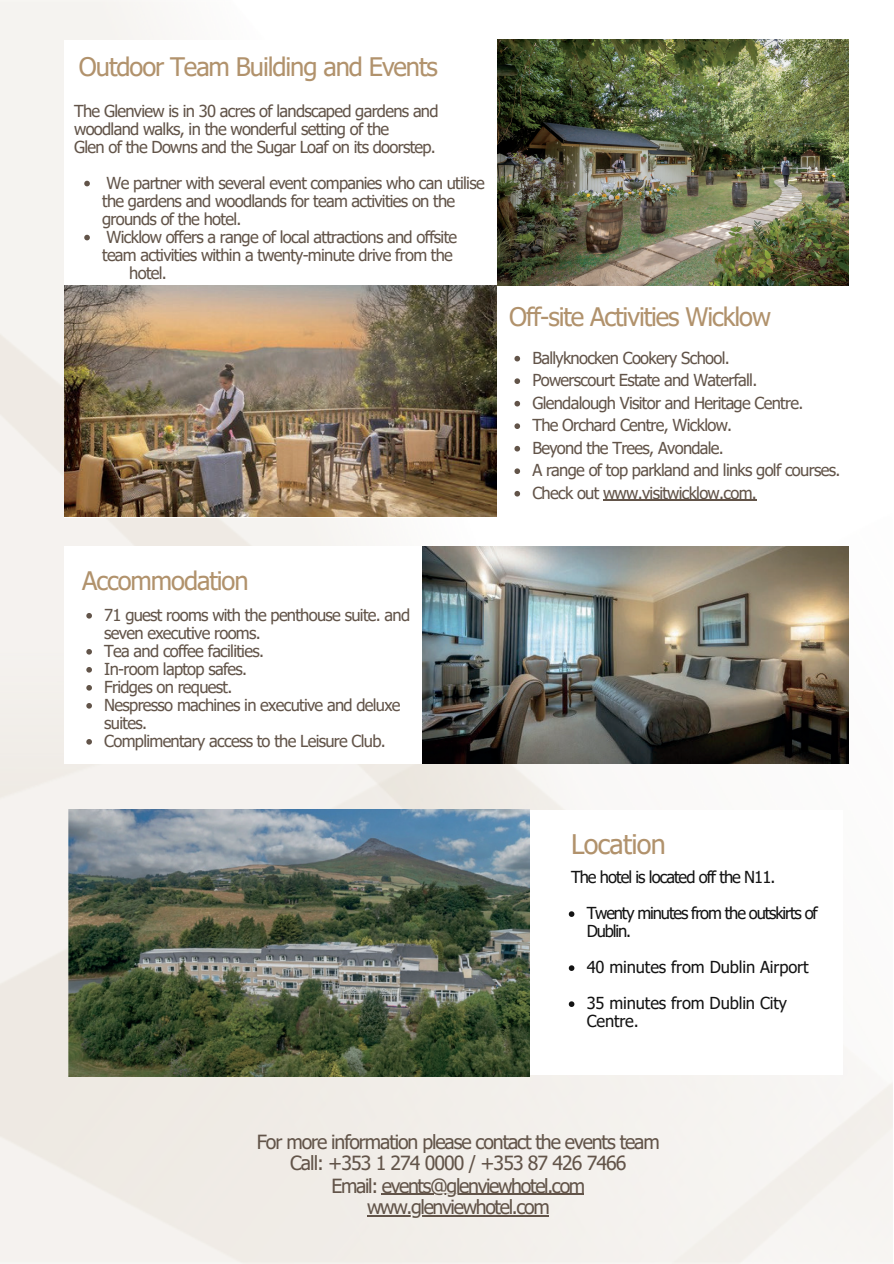
<style>
.page{position:relative;width:894px;height:1264px;background:#fff}
.page>*{position:absolute;margin:0;border:0;box-sizing:border-box;transform-origin:0 0}
.t1{font:27px "Tahoma";letter-spacing:-.025em;color:#b1926c}
.t2{font:25.5px "Tahoma";letter-spacing:-.04em;color:#b1926c}
.t3{font:19.5px/21.9px "Tahoma";letter-spacing:-.055em;color:#625449;text-align:center}
.t4{font:16.5px/18px "Tahoma";letter-spacing:-.04em;color:#625449}
.t5{font:16.5px/18px "Tahoma";letter-spacing:-.055em;color:#131313}
.t6{font:16.5px/18px "Tahoma";letter-spacing:-.01em;color:#131313}
</style>
<div class="page">
<img style="left:1px;top:1px;width:891px;height:1262px">
<div style="left:64px;top:546px;width:783px;height:218px;background:#fff"></div>
<div style="left:359px;top:809px;width:483px;height:265px;background:#fff"></div>
<img style="left:422px;top:547px;width:426px;height:217px">
<img style="left:69px;top:809px;width:460px;height:267px">
<div style="left:64px;top:40px;width:783px;height:477px;background:#fff"></div>
<img style="left:64px;top:285px;width:432px;height:232px">
<img style="left:497px;top:40px;width:351px;height:245px">
<hr style="left:381px;top:1193px;width:203px;height:1px;background:#625449">
<hr style="left:367px;top:1215px;width:181px;height:1px;background:#625449">
<svg style="left:568px;top:911px;width:6px;height:5px"></svg>
<svg style="left:568px;top:965px;width:6px;height:5px"></svg>
<svg style="left:568px;top:1001px;width:6px;height:5px"></svg>
<svg style="left:84px;top:181px;width:6px;height:5px"></svg>
<svg style="left:84px;top:235px;width:6px;height:5px"></svg>
<svg style="left:514px;top:356px;width:6px;height:5px"></svg>
<svg style="left:514px;top:378px;width:6px;height:6px"></svg>
<svg style="left:514px;top:401px;width:6px;height:5px"></svg>
<svg style="left:514px;top:423px;width:6px;height:6px"></svg>
<svg style="left:514px;top:446px;width:6px;height:5px"></svg>
<svg style="left:514px;top:468px;width:6px;height:6px"></svg>
<svg style="left:514px;top:491px;width:6px;height:5px"></svg>
<hr style="left:603px;top:500px;width:153px;height:1px;background:#625449">
<svg style="left:86px;top:613px;width:6px;height:5px"></svg>
<svg style="left:86px;top:649px;width:6px;height:5px"></svg>
<svg style="left:86px;top:667px;width:6px;height:5px"></svg>
<svg style="left:86px;top:685px;width:6px;height:5px"></svg>
<svg style="left:86px;top:703px;width:6px;height:5px"></svg>
<svg style="left:86px;top:739px;width:6px;height:5px"></svg>
<p class="t2" style="left:79px;top:50px;width:360px">Outdoor Team Building and Events</p>
<h1 class="t4" style="left:74px;top:101px;width:366px">The Glenview is in 30 acres of landscaped gardens and woodland walks, in the wonderful setting of the</h1>
<p class="t4" style="left:74px;top:137px;width:363px">Glen of the Downs and the Sugar Loaf on its doorstep.</p>
<p class="t4" style="left:102px;top:173px;width:384px">We partner with several event companies who can utilise the gardens and woodlands for team activities on the grounds of the hotel.</p>
<p class="t4" style="left:102px;top:227px;width:356px">Wicklow offers a range of local attractions and offsite team activities within a twenty-minute drive from the</p>
<p class="t4" style="left:129px;top:263px;width:39px">hotel.</p>
<p class="t2" style="left:509px;top:300px;width:263px">Off-site Activities Wicklow</p>
<p class="t4" style="left:532px;top:348px;width:199px">Ballyknocken Cookery School.</p>
<p class="t4" style="left:532px;top:370px;width:226px">Powerscourt Estate and Waterfall.</p>
<h1 class="t4" style="left:532px;top:393px;width:272px">Glendalough Visitor and Heritage Centre.</h1>
<p class="t4" style="left:532px;top:415px;width:201px">The Orchard Centre, Wicklow.</p>
<p class="t4" style="left:532px;top:438px;width:193px">Beyond the Trees, Avondale.</p>
<p class="t4" style="left:532px;top:460px;width:309px">A range of top parkland and links golf courses.</p>
<p class="t4" style="left:532px;top:483px;width:226px">Check out www.visitwicklow.com.</p>
<p class="t2" style="left:82px;top:565px;width:168px">Accommodation</p>
<p class="t4" style="left:104px;top:605px;width:307px">71 guest rooms with the penthouse suite. and seven executive rooms.</p>
<p class="t4" style="left:104px;top:641px;width:161px">Tea and coffee facilities.</p>
<p class="t4" style="left:104px;top:659px;width:144px">In-room laptop safes.</p>
<h1 class="t4" style="left:104px;top:677px;width:130px">Fridges on request.</h1>
<p class="t4" style="left:104px;top:695px;width:298px">Nespresso machines in executive and deluxe suites.</p>
<p class="t4" style="left:104px;top:731px;width:283px">Complimentary access to the Leisure Club.</p>
<p class="t1" style="left:571px;top:827px;width:96px">Location</p>
<p class="t5" style="left:571px;top:867px;width:206px">The hotel is located off the N11.</p>
<p class="t5" style="left:586px;top:903px;width:232px">Twenty minutes from the outskirts of<br>Dublin.</p>
<p class="t6" style="left:586px;top:957px;width:223px">40 minutes from Dublin Airport</p>
<p class="t6" style="left:586px;top:993px;width:202px">35 minutes from Dublin City<br>Centre.</p>
<p class="t3" style="left:257px;top:1130px;width:404px">For more information please contact the events team<br>Call: +353 1 274 0000 / +353 87 426 7466<br>Email: events@glenviewhotel.com</p>
<p class="t3" style="left:367px;top:1195px;width:184px">www.glenviewhotel.com</p>
</div>
